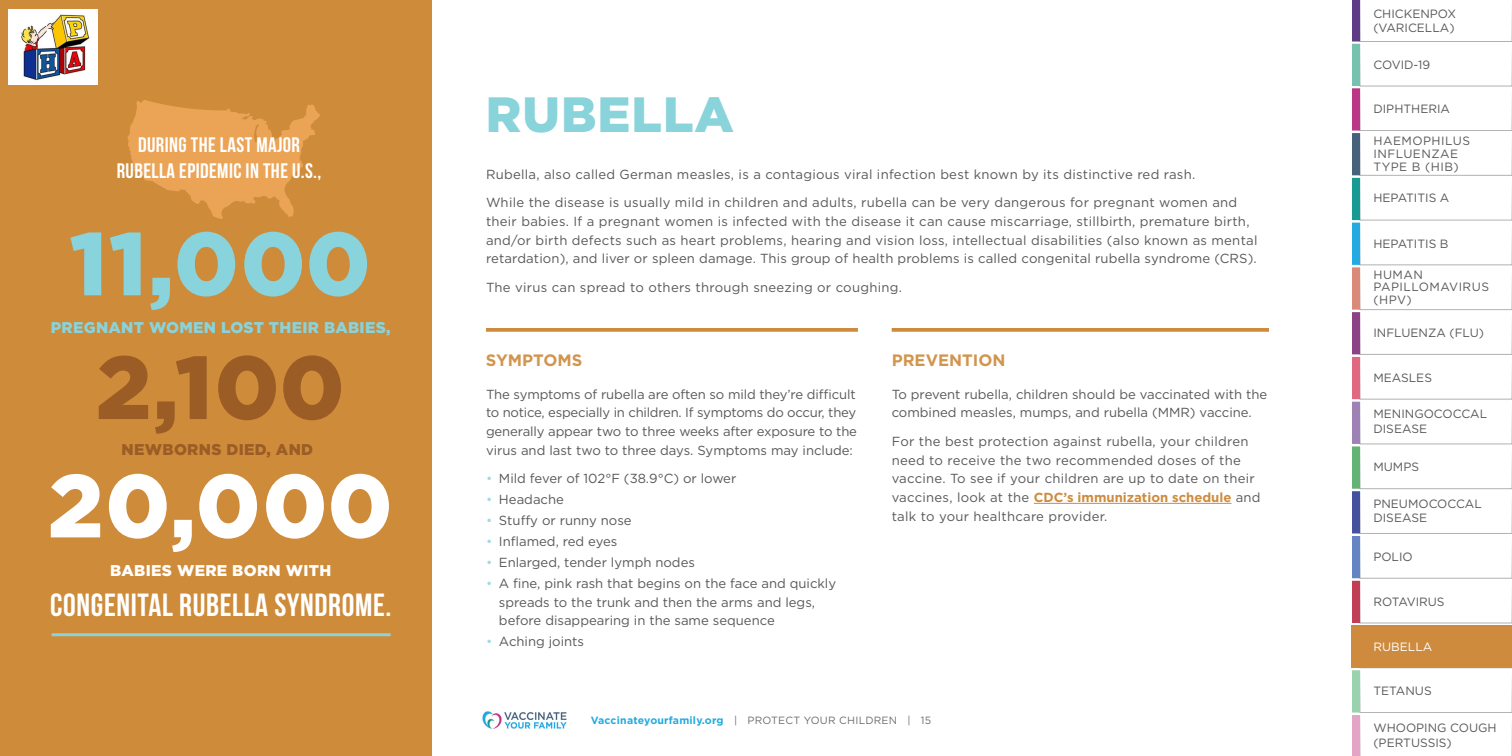
<style>
.page{position:relative;width:1512px;height:756px;background:#fff}
.page>*{position:absolute;margin:0;border:0;box-sizing:border-box;transform-origin:0 0}
.t1{font:900 89.1px "Gotham";color:#89d3dc}
.t2{font:900 89.1px "Gotham";color:#fff}
.t3{font:900 89.1px "Gotham";color:#9b5d25}
.t4{font:900 49.5px "Gotham";letter-spacing:.02em;color:#89d3db}
.t5{font:32.1px "Bebas Neue";letter-spacing:.02em;color:#fff}
.t6{font:21px/25.2px "Bebas Neue";letter-spacing:.02em;color:#fff;text-align:center}
.t7{font:700 16.5px "Gotham";color:#d2954e}
.t8{font:900 15.6px "Gotham";letter-spacing:.02em;color:#89d3dc}
.t9{font:900 15.6px "Gotham";letter-spacing:.02em;color:#fff}
.t10{font:900 15.6px "Gotham";letter-spacing:.02em;color:#9b5d25}
.t11{font:13.2px/18.8px "Gotham";letter-spacing:.01em;color:#57585a}
.t12{font:12px/14.2px "Gotham";color:#57585a}
.t13{font:12px/12.8px "Gotham";letter-spacing:.04em;color:#57585a}
.t14{font:12px "Gotham";color:#fff}
.t15{font:700 10.5px "Gotham";letter-spacing:.02em;color:#24aae1}
.s1{color:#a2dae1}
.s2{font-weight:700;color:#ce8b3e}
.s3{font-weight:400;color:#6c6d70}
</style>
<div class="page">
<svg style="left:1352px;top:0;width:160px;height:756px"></svg>
<img style="left:482px;top:711px;width:85px;height:18px">
<div style="left:0;top:0;width:432px;height:756px;background:#ce8b3a"></div>
<svg style="left:127px;top:100px;width:193px;height:119px"></svg>
<hr style="left:52px;top:633px;width:339px;height:3px;background:#89d3dc">
<svg style="left:892px;top:328px;width:377px;height:4px;background:#d09149"></svg>
<svg style="left:486px;top:328px;width:372px;height:4px"></svg>
<hr style="left:1034px;top:503px;width:198px;height:1px;background:#ce8b3e">
<div style="left:1352px;top:625px;width:160px;height:43px;background:#ce8b3e"></div>
<img style="left:9px;top:10px;width:88px;height:75px">
<h3 class="t6" style="left:117px;top:132px;width:206px">DURING THE LAST MAJOR<br>RUBELLA EPIDEMIC IN THE U.S.,</h3>
<h1 class="t1" style="left:70px;top:202px;width:303px">11,000</h1>
<p class="t8" style="left:51px;top:316px;width:341px">PREGNANT WOMEN LOST THEIR BABIES,</p>
<h1 class="t3" style="left:96px;top:326px;width:250px">2,100</h1>
<p class="t10" style="left:122px;top:439px;width:193px">NEWBORNS DIED, AND</p>
<h1 class="t2" style="left:48px;top:444px;width:346px">20,000</h1>
<p class="t9" style="left:110px;top:560px;width:223px">BABIES WERE BORN WITH</p>
<h3 class="t5" style="left:50px;top:587px;width:343px">CONGENITAL RUBELLA SYNDROME.</h3>
<h2 class="t4" style="left:486px;top:81px;width:249px">RUBELLA</h2>
<p class="t11" style="left:486px;top:159px;width:753px;line-height:28.5px">Rubella, also called German measles, is a contagious viral infection best known by its distinctive red rash.<br>While the disease is usually mild in children and adults, rubella can be very dangerous for pregnant women and</p>
<p class="t11" style="left:486px;top:211px;width:773px">their babies. If a pregnant women is infected with the disease it can cause miscarriage, stillbirth, premature birth, and/or birth defects such as heart problems, hearing and vision loss, intellectual disabilities (also known as mental retardation), and liver or spleen damage. This group of health problems is called congenital rubella syndrome (CRS).</p>
<p class="t11" style="left:486px;top:277px;width:417px">The virus can spread to others through sneezing or coughing.</p>
<p class="t7" style="left:486px;top:350px;width:98px">SYMPTOMS</p>
<p class="t11" style="left:486px;top:384px;width:373px;text-align:justify">The symptoms of rubella are often so mild they’re difficult to notice, especially in children. If symptoms do occur, they generally appear two to three weeks after exposure to the virus and last two to three days. Symptoms may include:</p>
<p class="t11" style="left:486px;top:469px;width:252px"><span class="s1">•</span> Mild fever of 102°F (38.9°C) or lower</p>
<p class="t11" style="left:486px;top:490px;width:79px"><span class="s1">•</span> Headache</p>
<p class="t11" style="left:486px;top:511px;width:147px"><span class="s1">•</span> Stuffy or runny nose</p>
<p class="t11" style="left:486px;top:532px;width:133px"><span class="s1">•</span> Inflamed, red eyes</p>
<p class="t11" style="left:486px;top:553px;width:210px"><span class="s1">•</span> Enlarged, tender lymph nodes</p>
<p class="t11" style="left:499px;top:574px;width:339px;text-indent:-13px"><span class="s1">•</span> A fine, pink rash that begins on the face and quickly spreads to the trunk and then the arms and legs, before disappearing in the same sequence</p>
<p class="t11" style="left:486px;top:632px;width:100px"><span class="s1">•</span> Aching joints</p>
<p class="t7" style="left:892px;top:350px;width:115px">PREVENTION</p>
<p class="t11" style="left:892px;top:384px;width:377px">To prevent rubella, children should be vaccinated with the combined measles, mumps, and rubella (MMR) vaccine.</p>
<p class="t11" style="left:892px;top:431px;width:370px">For the best protection against rubella, your children need to receive the two recommended doses of the vaccine. To see if your children are up to date on their vaccines, look at the <span class="s2">CDC’s immunization schedule</span> and talk to your healthcare provider.</p>
<p class="t15" style="left:591px;top:714px;width:342px">Vaccinateyourfamily.org <span class="s3">| PROTECT YOUR CHILDREN | 15</span></p>
<p class="t12" style="left:1373px;top:6px;width:84px">CHICKENPOX (VARICELLA)</p>
<p class="t12" style="left:1373px;top:57px;width:58px">COVID-19</p>
<p class="t12" style="left:1373px;top:102px;width:78px">DIPHTHERIA</p>
<p class="t13" style="left:1373px;top:134px;width:98px">HAEMOPHILUS<br>INFLUENZAE<br>TYPE B (HIB)</p>
<p class="t12" style="left:1373px;top:190px;width:78px">HEPATITIS A</p>
<p class="t12" style="left:1373px;top:237px;width:77px">HEPATITIS B</p>
<p class="t13" style="left:1373px;top:268px;width:117px">HUMAN<br>PAPILLOMAVIRUS (HPV)</p>
<p class="t12" style="left:1373px;top:326px;width:112px">INFLUENZA (FLU)</p>
<p class="t12" style="left:1373px;top:371px;width:60px">MEASLES</p>
<p class="t12" style="left:1373px;top:407px;width:115px">MENINGOCOCCAL<br>DISEASE</p>
<p class="t12" style="left:1373px;top:459px;width:47px">MUMPS</p>
<p class="t12" style="left:1373px;top:496px;width:110px">PNEUMOCOCCAL<br>DISEASE</p>
<p class="t12" style="left:1373px;top:549px;width:41px">POLIO</p>
<p class="t12" style="left:1373px;top:594px;width:73px">ROTAVIRUS</p>
<p class="t14" style="left:1373px;top:639px;width:60px">RUBELLA</p>
<p class="t12" style="left:1373px;top:684px;width:60px">TETANUS</p>
<p class="t12" style="left:1373px;top:721px;width:125px">WHOOPING COUGH (PERTUSSIS)</p>
</div>
